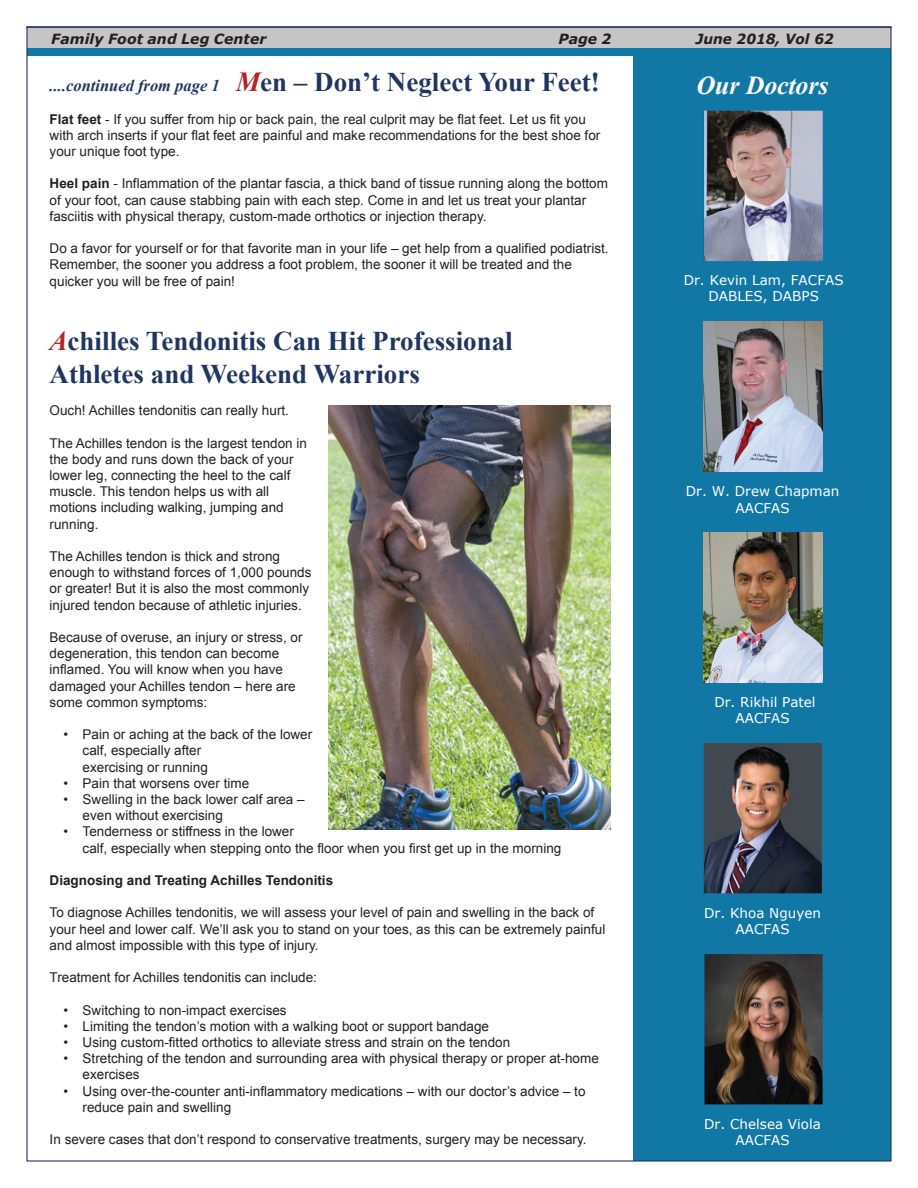
<style>
.page{position:relative;width:918px;height:1188px;background:#fff}
.page>*{position:absolute;margin:0;border:0;box-sizing:border-box;transform-origin:0 0}
.t1{font:700 27px/32.4px "Times New Roman";color:#203560}
.t2{font:italic 700 25.95px "Times New Roman";letter-spacing:-.005em;color:#fff}
.t3{font:italic 700 13.95px "Verdana";letter-spacing:.005em;color:#231f20}
.t4{font:13.5px/16.2px "Arial";color:#231f20}
.t5{font:13.5px/16.2px "Verdana";color:#fff;text-align:center}
.t6{font:700 13.5px "Arial";color:#231f20}
.s1{font-style:italic;font-size:16.5px}
.s2{font-style:italic;font-size:27.6px;color:#b72227}
.s3{font-weight:700}
</style>
<div class="page">
<div style="left:633px;top:55px;width:258px;height:1106px;background:#1178a6"></div>
<hr style="left:27px;top:28px;width:864px;height:1px;background:#1e2b5a">
<div style="left:27px;top:29px;width:864px;height:19px;background:#c6c5c5"></div>
<div style="left:27px;top:48px;width:864px;height:8px;background:#1178a6"></div>
<img style="left:703px;top:111px;width:120px;height:151px">
<img style="left:704px;top:321px;width:119px;height:150px">
<img style="left:704px;top:532px;width:119px;height:150px">
<img style="left:704px;top:743px;width:118px;height:150px">
<img style="left:704px;top:954px;width:119px;height:150px">
<img style="left:329px;top:406px;width:282px;height:424px">
<p class="t3" style="left:51px;top:29px;width:217px">Family Foot and Leg Center</p>
<p class="t3" style="left:559px;top:29px;width:54px">Page 2</p>
<p class="t3" style="left:696px;top:29px;width:139px">June 2018, Vol 62</p>
<h1 class="t1" style="left:50px;top:65px;width:552px"><span class="s1">....continued from page 1</span> <span class="s2">M</span>en – Don’t Neglect Your Feet!</h1>
<p class="t4" style="left:50px;top:111px;width:552px"><span class="s3">Flat feet</span> - If you suffer from hip or back pain, the real culprit may be flat feet. Let us fit you with arch inserts if your flat feet are painful and make recommendations for the best shoe for your unique foot type.</p>
<p class="t4" style="left:50px;top:176px;width:560px"><span class="s3">Heel pain</span> - Inflammation of the plantar fascia, a thick band of tissue running along the bottom of your foot, can cause stabbing pain with each step. Come in and let us treat your plantar fasciitis with physical therapy, custom-made orthotics or injection therapy.</p>
<p class="t4" style="left:50px;top:241px;width:560px">Do a favor for yourself or for that favorite man in your life – get help from a qualified podiatrist.<br>Remember, the sooner you address a foot problem, the sooner it will be treated and the quicker you will be free of pain!</p>
<h2 class="t2" style="left:697px;top:68px;width:133px">Our Doctors</h2>
<p class="t5" style="left:684px;top:272px;width:161px">Dr. Kevin Lam, FACFAS<br>DABLES, DABPS</p>
<h1 class="t1" style="left:50px;top:325px;width:465px"><span class="s2">A</span>chilles Tendonitis Can Hit Professional<br>Athletes and Weekend Warriors</h1>
<p class="t4" style="left:50px;top:403px;width:241px">Ouch! Achilles tendonitis can really hurt.</p>
<p class="t4" style="left:50px;top:435px;width:259px">The Achilles tendon is the largest tendon in the body and runs down the back of your lower leg, connecting the heel to the calf muscle. This tendon helps us with all motions including walking, jumping and running.</p>
<p class="t4" style="left:50px;top:548px;width:263px">The Achilles tendon is thick and strong enough to withstand forces of 1,000 pounds or greater! But it is also the most commonly injured tendon because of athletic injuries.</p>
<p class="t4" style="left:50px;top:629px;width:254px">Because of overuse, an injury or stress, or degeneration, this tendon can become inflamed. You will know when you have damaged your Achilles tendon – here are some common symptoms:</p>
<p class="t4" style="left:83px;top:727px;width:231px;text-indent:-19px">• Pain or aching at the back of the lower calf, especially after<br>exercising or running</p>
<p class="t4" style="left:64px;top:775px;width:187px">• Pain that worsens over time</p>
<p class="t4" style="left:83px;top:791px;width:224px;text-indent:-19px">• Swelling in the back lower calf area – even without exercising</p>
<p class="t4" style="left:83px;top:824px;width:480px;text-indent:-19px">• Tenderness or stiffness in the lower<br>calf, especially when stepping onto the floor when you first get up in the morning</p>
<p class="t6" style="left:50px;top:871px;width:285px">Diagnosing and Treating Achilles Tendonitis</p>
<p class="t4" style="left:50px;top:905px;width:557px">To diagnose Achilles tendonitis, we will assess your level of pain and swelling in the back of your heel and lower calf. We’ll ask you to stand on your toes, as this can be extremely painful and almost impossible with this type of injury.</p>
<p class="t4" style="left:50px;top:970px;width:269px">Treatment for Achilles tendonitis can include:</p>
<p class="t4" style="left:64px;top:1002px;width:225px">• Switching to non-impact exercises</p>
<p class="t4" style="left:64px;top:1018px;width:427px">• Limiting the tendon’s motion with a walking boot or support bandage</p>
<p class="t4" style="left:64px;top:1034px;width:448px">• Using custom-fitted orthotics to alleviate stress and strain on the tendon</p>
<p class="t4" style="left:83px;top:1051px;width:518px;text-indent:-19px">• Stretching of the tendon and surrounding area with physical therapy or proper at-home exercises</p>
<p class="t4" style="left:83px;top:1083px;width:504px;text-indent:-19px">• Using over-the-counter anti-inflammatory medications – with our doctor’s advice – to reduce pain and swelling</p>
<p class="t4" style="left:50px;top:1132px;width:538px">In severe cases that don’t respond to conservative treatments, surgery may be necessary.</p>
<p class="t5" style="left:686px;top:483px;width:155px">Dr. W. Drew Chapman<br>AACFAS</p>
<p class="t5" style="left:714px;top:694px;width:103px">Dr. Rikhil Patel<br>AACFAS</p>
<p class="t5" style="left:704px;top:905px;width:118px">Dr. Khoa Nguyen<br>AACFAS</p>
<p class="t5" style="left:704px;top:1116px;width:118px">Dr. Chelsea Viola<br>AACFAS</p>
</div>
